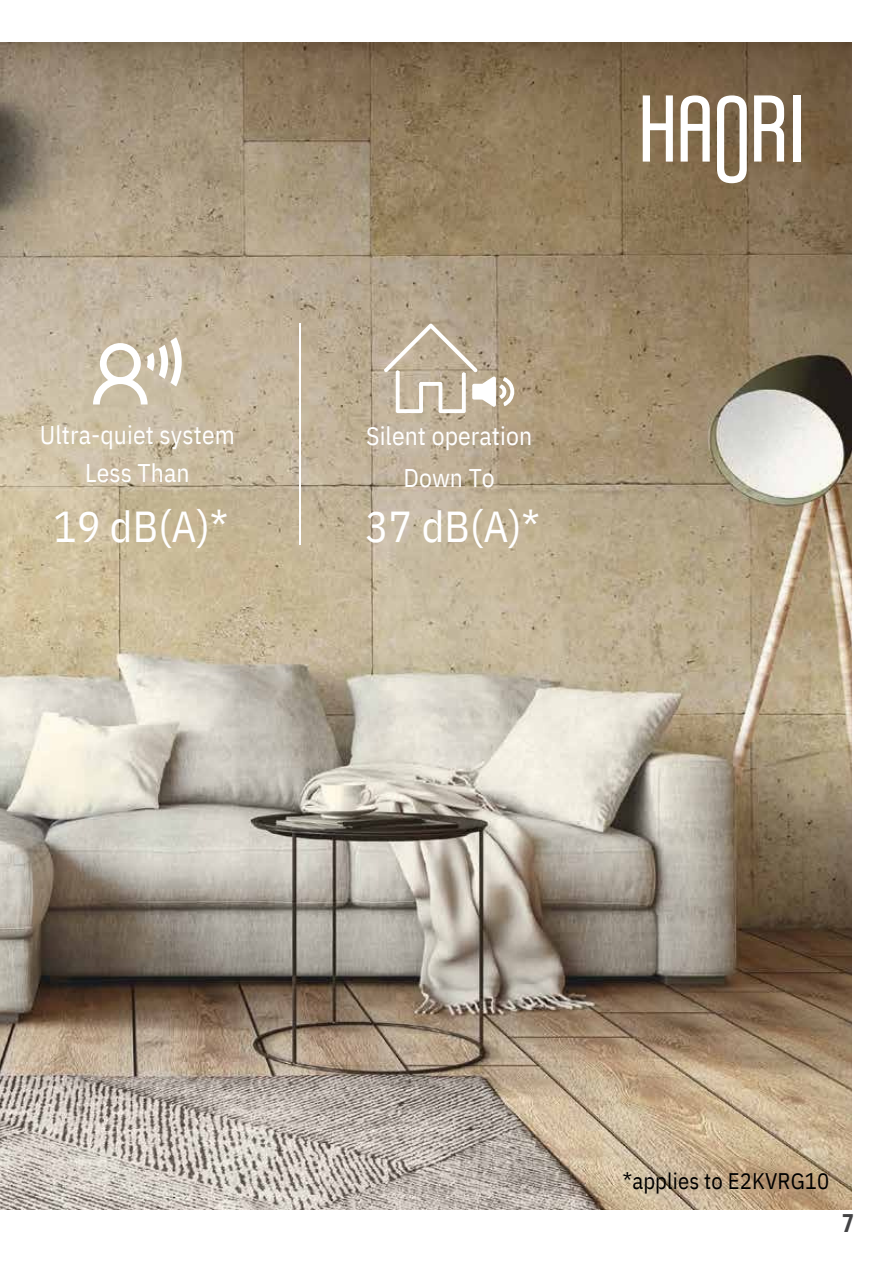
<style>
.page{position:relative;width:893px;height:1264px;background:#fff}
.page>*{position:absolute;margin:0;border:0;box-sizing:border-box;transform-origin:0 0}
.t1{font:43.2px "IBM Plex Sans Cond";letter-spacing:.005em;color:#fff}
.t2{font:25.5px/38.2px "IBM Plex Sans Cond";letter-spacing:.005em;color:#fff;text-align:center}
.t3{font:700 24.9px "Open Sans Condensed";color:#434345}
.t4{font:22.5px "IBM Plex Sans Cond";letter-spacing:.005em;color:#000}
</style>
<div class="page">
<img style="left:0;top:42px;width:850px;height:1167px">
<svg style="left:93px;top:337px;width:89px;height:67px"></svg>
<hr style="left:299px;top:323px;width:2px;height:221px;background:#fff">
<svg style="left:384px;top:323px;width:130px;height:90px;background:#c3b6a1"></svg>
<svg style="left:642px;top:95px;width:30px;height:67px"></svg>
<svg style="left:680px;top:95px;width:29px;height:67px"></svg>
<svg style="left:717px;top:95px;width:29px;height:88px"></svg>
<svg style="left:754px;top:95px;width:30px;height:66px"></svg>
<div style="left:793px;top:95px;width:7px;height:66px;background:#fff"></div>
<p class="t2" style="left:40px;top:415px;width:196px">Ultra-quiet system<br>Less Than</p>
<p class="t2" style="left:366px;top:414px;width:167px;line-height:41.7px">Silent operation<br>Down To</p>
<p class="t1" style="left:53px;top:497px;width:176px">19 dB(A)*</p>
<p class="t1" style="left:365px;top:497px;width:176px">37 dB(A)*</p>
<p class="t4" style="left:623px;top:1166px;width:208px">*applies to E2KVRG10</p>
<p class="t3" style="left:842px;top:1205px;width:13px">7</p>
</div>
